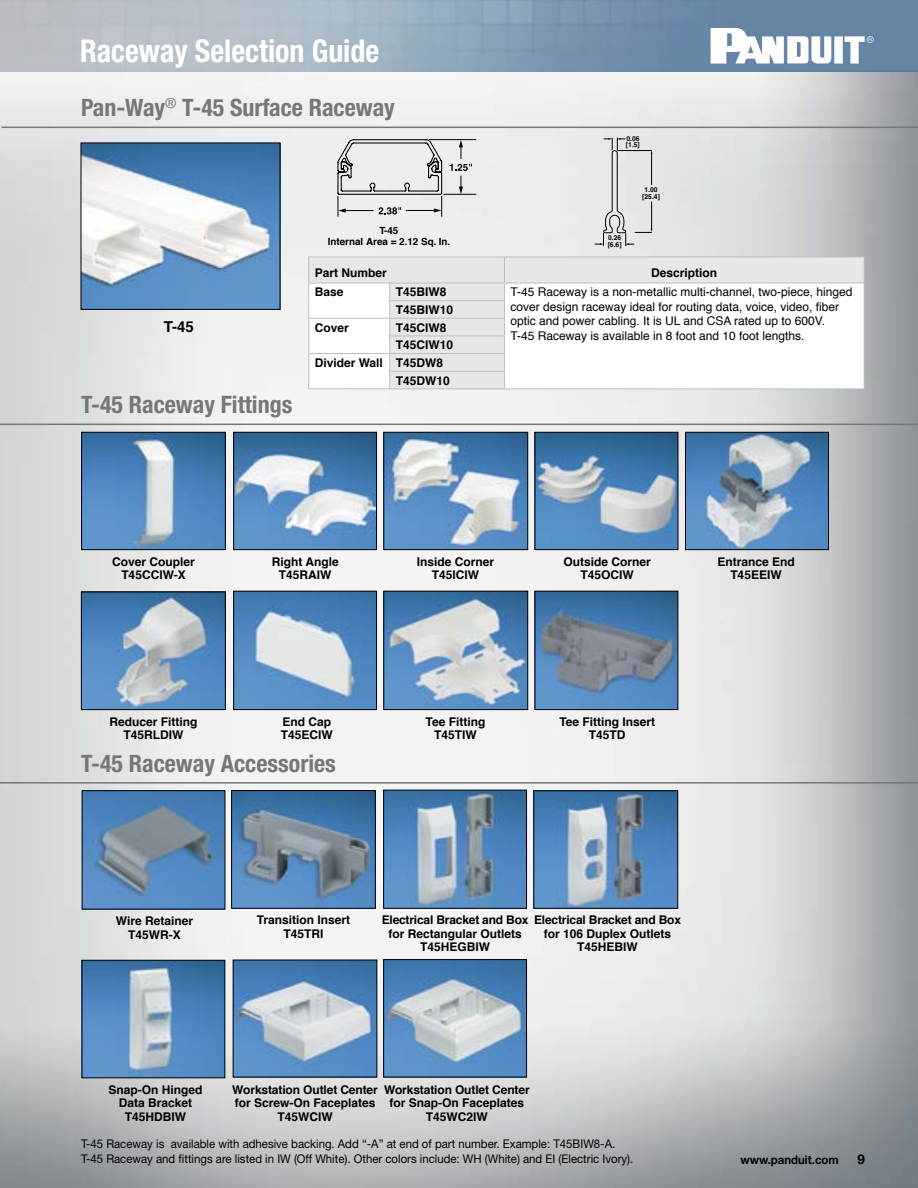
<style>
.page{position:relative;width:918px;height:1188px;background:#fff}
.page>*{position:absolute;margin:0;border:0;box-sizing:border-box;transform-origin:0 0}
.t1{font:700 condensed 31.5px "Helvetica Neue LT Std";color:#fff;scale:.95 1}
.t2{font:700 condensed 24px "Helvetica Neue LT Std";color:#76777a}
.t3{font:700 15px "Helvetica";color:#000}
.t4{font:700 13.5px "Helvetica Neue LT Std";color:#000}
.t5{font:700 12px/13.5px "Helvetica";color:#000;text-align:center}
.t6{font:12px/14.4px "Helvetica";color:#000}
.t7{font:12px/15px "Helvetica Neue LT Std";color:#000;scale:.95 1}
.t8{font:700 12px "Helvetica Neue LT Std";color:#000;scale:.95 1}
.t9{font:700 9.9px/11.2px "Helvetica";color:#000;text-align:center}
.t10{font:700 6.75px/6.8px "Helvetica";color:#000}
</style>
<div class="page">
<img style="left:0;top:0;width:918px;height:1188px">
<svg style="left:711px;top:28px;width:163px;height:36px"></svg>
<svg style="left:337px;top:139px;width:106px;height:78px;background:#cecece"></svg>
<hr style="left:429px;top:139px;width:47px;height:1px;background:#000">
<hr style="left:443px;top:194px;width:33px;height:1px;background:#000">
<svg style="left:450px;top:140px;width:22px;height:54px"></svg>
<svg style="left:595px;top:138px;width:58px;height:108px;background:#d7d7d7"></svg>
<hr style="left:2px;top:127px;width:916px;height:1px;background:#76777a">
<img style="left:83px;top:594px;width:141px;height:114px">
<div style="left:81px;top:592px;width:145px;height:118px;border:1px solid #000"></div>
<img style="left:83px;top:434px;width:141px;height:114px">
<div style="left:81px;top:432px;width:145px;height:118px;border:1px solid #000"></div>
<img style="left:235px;top:434px;width:140px;height:114px">
<div style="left:233px;top:432px;width:144px;height:118px;border:1px solid #000"></div>
<img style="left:385px;top:434px;width:141px;height:114px">
<div style="left:383px;top:432px;width:145px;height:118px;border:1px solid #000"></div>
<img style="left:537px;top:434px;width:139px;height:114px">
<div style="left:535px;top:432px;width:143px;height:118px;border:1px solid #000"></div>
<img style="left:687px;top:434px;width:140px;height:114px">
<div style="left:685px;top:432px;width:144px;height:118px;border:1px solid #000"></div>
<img style="left:235px;top:593px;width:140px;height:115px">
<div style="left:233px;top:591px;width:144px;height:119px;border:1px solid #000"></div>
<img style="left:385px;top:593px;width:141px;height:115px">
<div style="left:383px;top:591px;width:145px;height:119px;border:1px solid #000"></div>
<img style="left:537px;top:593px;width:139px;height:115px">
<div style="left:535px;top:591px;width:143px;height:119px;border:1px solid #000"></div>
<img style="left:84px;top:792px;width:139px;height:115px">
<img style="left:233px;top:792px;width:141px;height:115px">
<div style="left:231px;top:790px;width:145px;height:119px;border:1px solid #000"></div>
<img style="left:385px;top:792px;width:140px;height:115px">
<div style="left:383px;top:790px;width:144px;height:119px;border:1px solid #000"></div>
<img style="left:535px;top:792px;width:141px;height:115px">
<div style="left:533px;top:790px;width:145px;height:119px;border:1px solid #000"></div>
<img style="left:84px;top:962px;width:139px;height:114px">
<div style="left:82px;top:960px;width:143px;height:118px;border:1px solid #000"></div>
<img style="left:235px;top:962px;width:140px;height:113px">
<img style="left:385px;top:961px;width:140px;height:114px">
<div style="left:383px;top:959px;width:144px;height:118px;border:1px solid #000"></div>
<hr style="left:0;top:782px;width:918px;height:2px;background:#76777a">
<hr style="left:0;top:424px;width:918px;height:1px;background:#76777a">
<img style="left:83px;top:145px;width:195px;height:163px">
<div style="left:390px;top:258px;width:474px;height:131px;background:#e6e7e8"></div>
<div style="left:504px;top:283px;width:360px;height:106px;background:#fff"></div>
<hr style="left:390px;top:257px;width:114px;height:1px;background:#bcbec0">
<hr style="left:504px;top:257px;width:360px;height:1px;background:#bcbec0">
<hr style="left:389px;top:300px;width:116px;height:1px;background:#bcbec0">
<hr style="left:389px;top:336px;width:116px;height:1px;background:#bcbec0">
<hr style="left:390px;top:353px;width:115px;height:1px;background:#bcbec0">
<hr style="left:389px;top:371px;width:116px;height:1px;background:#bcbec0">
<svg style="left:308px;top:257px;width:82px;height:132px"></svg>
<svg style="left:504px;top:258px;width:1px;height:131px"></svg>
<svg style="left:864px;top:257px;width:1px;height:132px"></svg>
<hr style="left:308px;top:389px;width:82px;height:1px;background:#bcbec0">
<hr style="left:390px;top:389px;width:114px;height:1px;background:#bcbec0">
<hr style="left:504px;top:389px;width:360px;height:1px;background:#bcbec0">
<hr style="left:308px;top:283px;width:82px;height:1px;background:#bcbec0">
<hr style="left:390px;top:283px;width:114px;height:1px;background:#bcbec0">
<hr style="left:504px;top:283px;width:360px;height:1px;background:#bcbec0">
<hr style="left:308px;top:318px;width:82px;height:1px;background:#bcbec0">
<hr style="left:390px;top:318px;width:115px;height:1px;background:#bcbec0">
<h1 class="t1" style="left:80px;top:32px;width:316px">Raceway Selection Guide</h1>
<h2 class="t2" style="left:81px;top:93px;width:315px">Pan-Way<sup>®</sup> T-45 Surface Raceway</h2>
<p class="t9" style="left:328px;top:225px;width:124px">T-45<br>Internal Area = 2.12 Sq. In.</p>
<p class="t10" style="left:626px;top:135px;width:15px">0.06 [1.5]</p>
<p class="t10" style="left:608px;top:234px;width:15px">0.26 [6.6]</p>
<p class="t10" style="left:642px;top:186px;width:19px;text-align:center">1.00 [25.4]</p>
<p class="t3" style="left:164px;top:315px;width:32px">T-45</p>
<h2 class="t2" style="left:81px;top:390px;width:213px">T-45 Raceway Fittings</h2>
<p class="t5" style="left:315px;top:266px;width:74px">Part Number</p>
<p class="t5" style="left:651px;top:266px;width:68px">Description</p>
<p class="t5" style="left:315px;top:286px;width:30px">Base</p>
<p class="t5" style="left:396px;top:286px;width:52px">T45BIW8</p>
<p class="t6" style="left:510px;top:285px;width:344px">T-45 Raceway is a non-metallic multi-channel, two-piece, hinged cover design raceway ideal for routing data, voice, video, fiber optic and power cabling. It is UL and CSA rated up to 600V.<br>T-45 Raceway is available in 8 foot and 10 foot lengths.</p>
<p class="t5" style="left:396px;top:303px;width:59px">T45BIW10</p>
<p class="t5" style="left:315px;top:321px;width:36px">Cover</p>
<p class="t5" style="left:396px;top:321px;width:52px">T45CIW8</p>
<p class="t5" style="left:396px;top:338px;width:59px">T45CIW10</p>
<p class="t5" style="left:315px;top:356px;width:130px">Divider Wall T45DW8</p>
<p class="t5" style="left:396px;top:374px;width:56px">T45DW10</p>
<p class="t5" style="left:112px;top:555px;width:84px">Cover Coupler<br>T45CCIW-X</p>
<p class="t5" style="left:272px;top:555px;width:68px">Right Angle<br>T45RAIW</p>
<p class="t5" style="left:417px;top:555px;width:79px">Inside Corner<br>T45ICIW</p>
<p class="t5" style="left:564px;top:555px;width:89px">Outside Corner<br>T45OCIW</p>
<p class="t5" style="left:717px;top:555px;width:79px">Entrance End<br>T45EEIW</p>
<p class="t5" style="left:110px;top:715px;width:90px">Reducer Fitting<br>T45RLDIW</p>
<p class="t5" style="left:281px;top:715px;width:54px;text-align:left">End Cap<br>T45ECIW</p>
<p class="t5" style="left:426px;top:715px;width:61px">Tee Fitting<br>T45TIW</p>
<p class="t5" style="left:559px;top:715px;width:97px">Tee Fitting Insert<br>T45TD</p>
<h2 class="t2" style="left:81px;top:749px;width:256px">T-45 Raceway Accessories</h2>
<p class="t5" style="left:116px;top:914px;width:79px">Wire Retainer<br>T45WR-X</p>
<p class="t5" style="left:257px;top:914px;width:95px">Transition Insert<br>T45TRI</p>
<p class="t5" style="left:382px;top:914px;width:148px">Electrical Bracket and Box for Rectangular Outlets<br>T45HEGBIW</p>
<p class="t5" style="left:534px;top:914px;width:148px">Electrical Bracket and Box for 106 Duplex Outlets<br>T45HEBIW</p>
<p class="t5" style="left:109px;top:1083px;width:96px">Snap-On Hinged<br>Data Bracket<br>T45HDBIW</p>
<p class="t5" style="left:232px;top:1083px;width:147px">Workstation Outlet Center for Screw-On Faceplates<br>T45WCIW</p>
<p class="t5" style="left:384px;top:1083px;width:147px">Workstation Outlet Center for Snap-On Faceplates<br>T45WC2IW</p>
<p class="t7" style="left:81px;top:1136px;width:583px">T-45 Raceway is available with adhesive backing. Add “-A” at end of part number. Example: T45BIW8-A.<br>T-45 Raceway and fittings are listed in IW (Off White). Other colors include: WH (White) and EI (Electric Ivory).</p>
<p class="t8" style="left:741px;top:1153px;width:105px">www.panduit.com</p>
<p class="t4" style="left:858px;top:1151px;width:9px">9</p>
</div>
